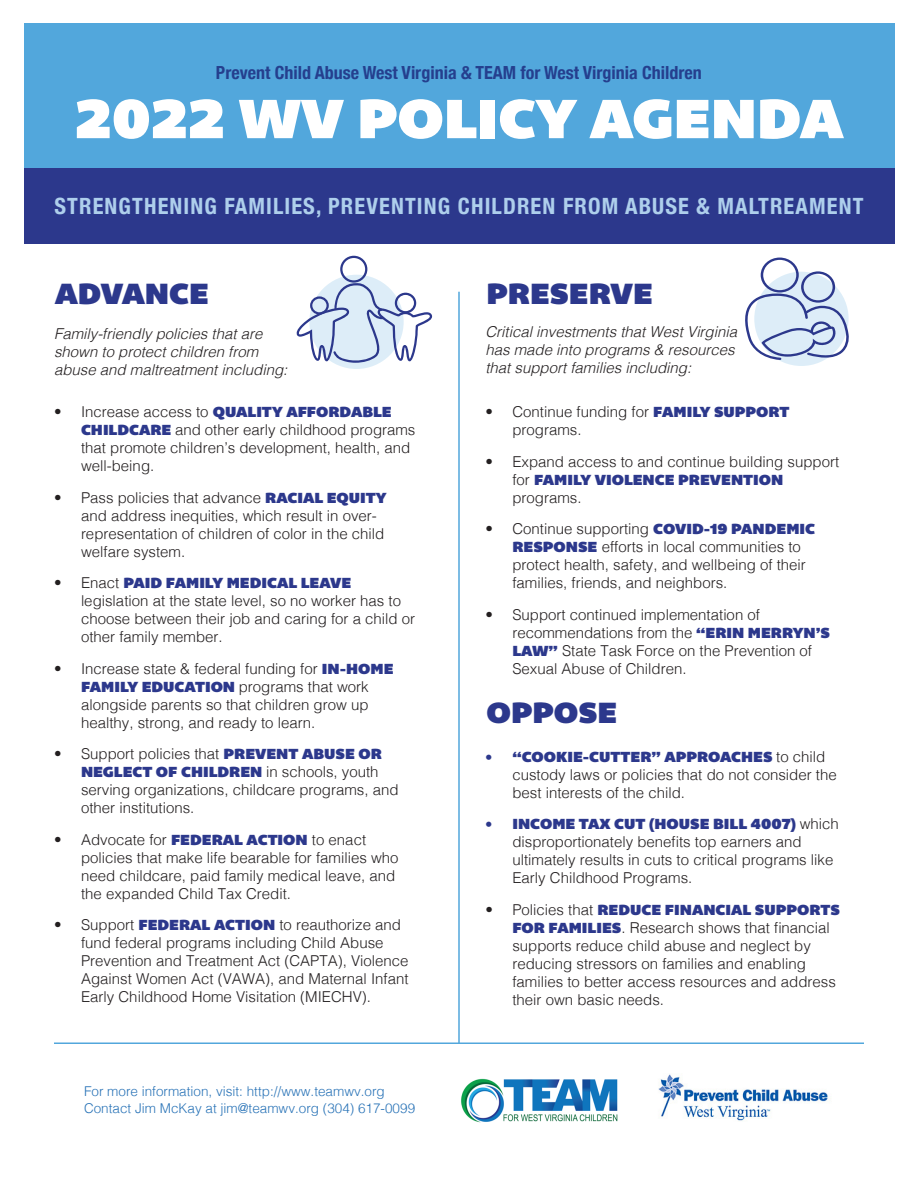
<style>
.page{position:relative;width:918px;height:1188px;background:#fff}
.page>*{position:absolute;margin:0;border:0;box-sizing:border-box;transform-origin:0 0}
.t1{font:56.7px "Bemio";color:#fff}
.t2{font:30px "Bemio";color:#2c388c}
.t3{font:700 condensed 22.35px "Helvetica Neue";letter-spacing:.05em;color:#aecfec}
.t4{font:700 condensed 18px "Helvetica Neue";color:#253f8e}
.t5{font:300 15px/18px "Helvetica";color:#231f20}
.t6{font:italic 300 15px/18px "Helvetica";color:#231f20}
.t7{font:300 13.5px "Helvetica";color:#2973b7}
.s1{font-family:"Bemio";font-weight:400;color:#2c388c}
</style>
<div class="page">
<img style="left:658px;top:1074px;width:171px;height:47px">
<img style="left:461px;top:1078px;width:157px;height:45px">
<div style="left:24px;top:24px;width:870px;height:153px;background:#52a7dc"></div>
<div style="left:24px;top:168px;width:870px;height:76px;background:#2c388c"></div>
<hr style="left:458px;top:292px;width:2px;height:751px;background:#52a7dc">
<hr style="left:54px;top:1042px;width:810px;height:2px;background:#52a7dc">
<div style="left:309px;top:275px;width:95px;height:94px;background:#ddedf8;border-radius:50%"></div>
<svg style="left:296px;top:256px;width:137px;height:107px"></svg>
<div style="left:754px;top:272px;width:95px;height:94px;background:#ddedf8;border-radius:50%"></div>
<svg style="left:745px;top:258px;width:104px;height:102px"></svg>
<p class="t4" style="left:216px;top:57px;width:488px">Prevent Child Abuse West Virginia &amp; TEAM for West Virginia Children</p>
<p class="t1" style="left:75px;top:74px;width:770px">2022 WV POLICY AGENDA</p>
<p class="t3" style="left:55px;top:187px;width:810px">STRENGTHENING FAMILIES, PREVENTING CHILDREN FROM ABUSE &amp; MALTREAMENT</p>
<p class="t2" style="left:55px;top:270px;width:155px">ADVANCE</p>
<p class="t2" style="left:487px;top:270px;width:168px">PRESERVE</p>
<p class="t6" style="left:54px;top:324px;width:235px">Family-friendly policies that are shown to protect children from abuse and maltreatment including:</p>
<p class="t6" style="left:485px;top:322px;width:253px">Critical investments that West Virginia</p>
<p class="t6" style="left:485px;top:340px;width:251px">has made into programs &amp; resources that support families including:</p>
<p class="t5" style="left:81px;top:402px;width:336px;text-indent:-27px">• Increase access to <span class="s1">QUALITY AFFORDABLE CHILDCARE</span> and other early childhood programs that promote children’s development, health, and well-being.</p>
<p class="t5" style="left:81px;top:487px;width:307px;text-indent:-27px">• Pass policies that advance <span class="s1">RACIAL EQUITY </span>and address inequities, which result in over&shy;representation of children of color in the child welfare system.</p>
<p class="t5" style="left:81px;top:573px;width:336px;text-indent:-27px">• Enact <span class="s1">PAID FAMILY MEDICAL LEAVE </span>legislation at the state level, so no worker has to choose between their job and caring for a child or other family member.</p>
<p class="t5" style="left:81px;top:658px;width:314px;text-indent:-27px">• Increase state &amp; federal funding for <span class="s1">IN-HOME FAMILY EDUCATION</span> programs that work alongside parents so that children grow up healthy, strong, and ready to learn.</p>
<p class="t5" style="left:81px;top:744px;width:319px;text-indent:-27px">• Support policies that <span class="s1">PREVENT ABUSE OR NEGLECT OF CHILDREN</span> in schools, youth serving organizations, childcare programs, and other institutions.</p>
<p class="t5" style="left:81px;top:829px;width:319px;text-indent:-27px">• Advocate for <span class="s1">FEDERAL ACTION</span> to enact policies that make life bearable for families who need childcare, paid family medical leave, and the expanded Child Tax Credit.</p>
<p class="t5" style="left:81px;top:915px;width:329px;text-indent:-27px">• Support <span class="s1">FEDERAL ACTION</span> to reauthorize and fund federal programs including Child Abuse Prevention and Treatment Act (CAPTA), Violence Against Women Act (VAWA), and Maternal Infant Early Childhood Home Visitation (MIECHV).</p>
<p class="t7" style="left:84px;top:1080px;width:302px">For more information, visit: http://www.teamwv.org</p>
<p class="t7" style="left:84px;top:1096px;width:333px">Contact Jim McKay at jim@teamwv.org (304) 617-0099</p>
<p class="t5" style="left:512px;top:402px;width:279px;text-indent:-27px">• Continue funding for <span class="s1">FAMILY SUPPORT </span>programs.</p>
<p class="t5" style="left:512px;top:451px;width:328px;text-indent:-27px">• Expand access to and continue building support for <span class="s1">FAMILY VIOLENCE PREVENTION </span>programs.</p>
<p class="t5" style="left:512px;top:519px;width:304px;text-indent:-27px">• Continue supporting <span class="s1">COVID-19 PANDEMIC RESPONSE</span> efforts in local communities to protect health, safety, and wellbeing of their families, friends, and neighbors.</p>
<p class="t5" style="left:512px;top:604px;width:319px;text-indent:-27px">• Support continued implementation of recommendations from the <span class="s1">“ERIN MERRYN’S LAW”</span> State Task Force on the Prevention of Sexual Abuse of Children.</p>
<p class="t2" style="left:487px;top:689px;width:132px">OPPOSE</p>
<p class="t5" style="left:512px;top:746px;width:326px;text-indent:-27px"><span class="s1">• “COOKIE-CUTTER” APPROACHES</span> to child custody laws or policies that do not consider the best interests of the child.</p>
<p class="t5" style="left:512px;top:814px;width:328px;text-indent:-27px"><span class="s1">• INCOME TAX CUT (HOUSE BILL 4007)</span> which disproportionately benefits top earners and ultimately results in cuts to critical programs like Early Childhood Programs.</p>
<p class="t5" style="left:512px;top:899px;width:329px;text-indent:-27px">• Policies that <span class="s1">REDUCE FINANCIAL SUPPORTS FOR FAMILIES</span>. Research shows that financial supports reduce child abuse and neglect by reducing stressors on families and enabling families to better access resources and address their own basic needs.</p>
</div>
